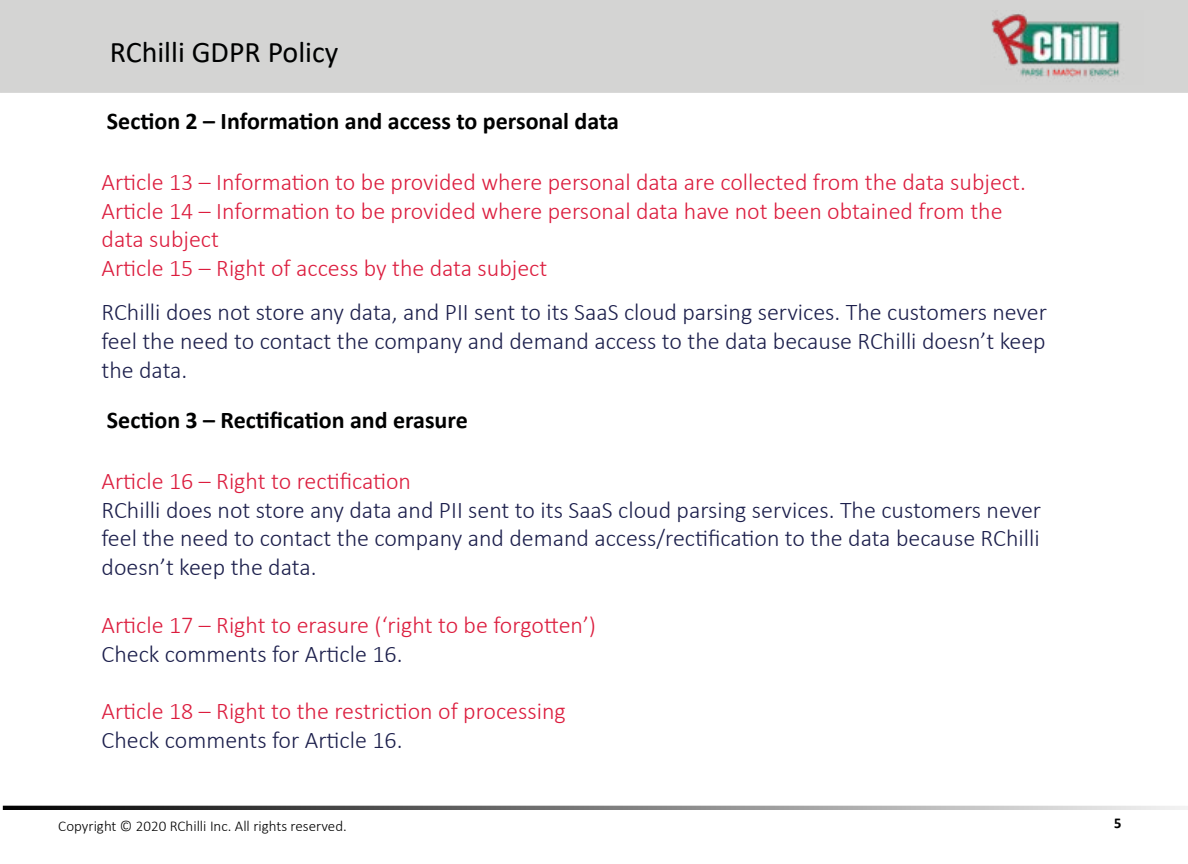
<style>
.page{position:relative;width:1188px;height:864px;background:#fff}
.page>*{position:absolute;margin:0;border:0;box-sizing:border-box;transform-origin:0 0}
.t1{font:30px "Calibri";color:#000101}
.t2{font:300 24px/28.8px "Calibri";color:#1c1f4c;text-align:justify}
.t3{font:300 24px/28.8px "Calibri";color:#dc1d3e}
.t4{font:700 24px "Calibri";color:#000101}
.t5{font:300 15px "Calibri";color:#000101}
.t6{font:700 15px "Calibri";color:#000101}
</style>
<div class="page">
<svg style="left:3px;top:806px;width:1185px;height:4px;background:#7a7a7a"></svg>
<div style="left:1px;top:1px;width:1186px;height:91px;background:#d4d4d3"></div>
<div style="left:0;top:0;width:1188px;height:93px;border:2px solid #d4d4d3"></div>
<img style="left:991px;top:14px;width:130px;height:65px">
<p class="t1" style="left:110px;top:32px;width:230px">RChilli GDPR Policy</p>
<p class="t4" style="left:107px;top:104px;width:514px">Section 2 – Information and access to personal data</p>
<p class="t3" style="left:102px;top:167px;width:926px">Article 13 – Information to be provided where personal data are collected from the data subject.<br>Article 14 – Information to be provided where personal data have not been obtained from the data subject<br>Article 15 – Right of access by the data subject</p>
<p class="t2" style="left:102px;top:298px;width:947px">RChilli does not store any data, and PII sent to its SaaS cloud parsing services. The customers never feel the need to contact the company and demand access to the data because RChilli doesn’t keep the data.</p>
<p class="t4" style="left:107px;top:403px;width:362px">Section 3 – Rectification and erasure</p>
<p class="t3" style="left:102px;top:466px;width:311px">Article 16 – Right to rectification</p>
<p class="t2" style="left:102px;top:495px;width:941px">RChilli does not store any data and PII sent to its SaaS cloud parsing services. The customers never feel the need to contact the company and demand access/rectification to the data because RChilli doesn’t keep the data.</p>
<p class="t3" style="left:102px;top:610px;width:496px">Article 17 – Right to erasure (‘right to be forgotten’)</p>
<p class="t2" style="left:102px;top:639px;width:303px">Check comments for Article 16.</p>
<p class="t3" style="left:102px;top:697px;width:466px">Article 18 – Right to the restriction of processing</p>
<p class="t2" style="left:102px;top:725px;width:303px">Check comments for Article 16.</p>
<p class="t5" style="left:58px;top:816px;width:290px">Copyright © 2020 RChilli Inc. All rights reserved.</p>
<p class="t6" style="left:1114px;top:812px;width:9px">5</p>
</div>
